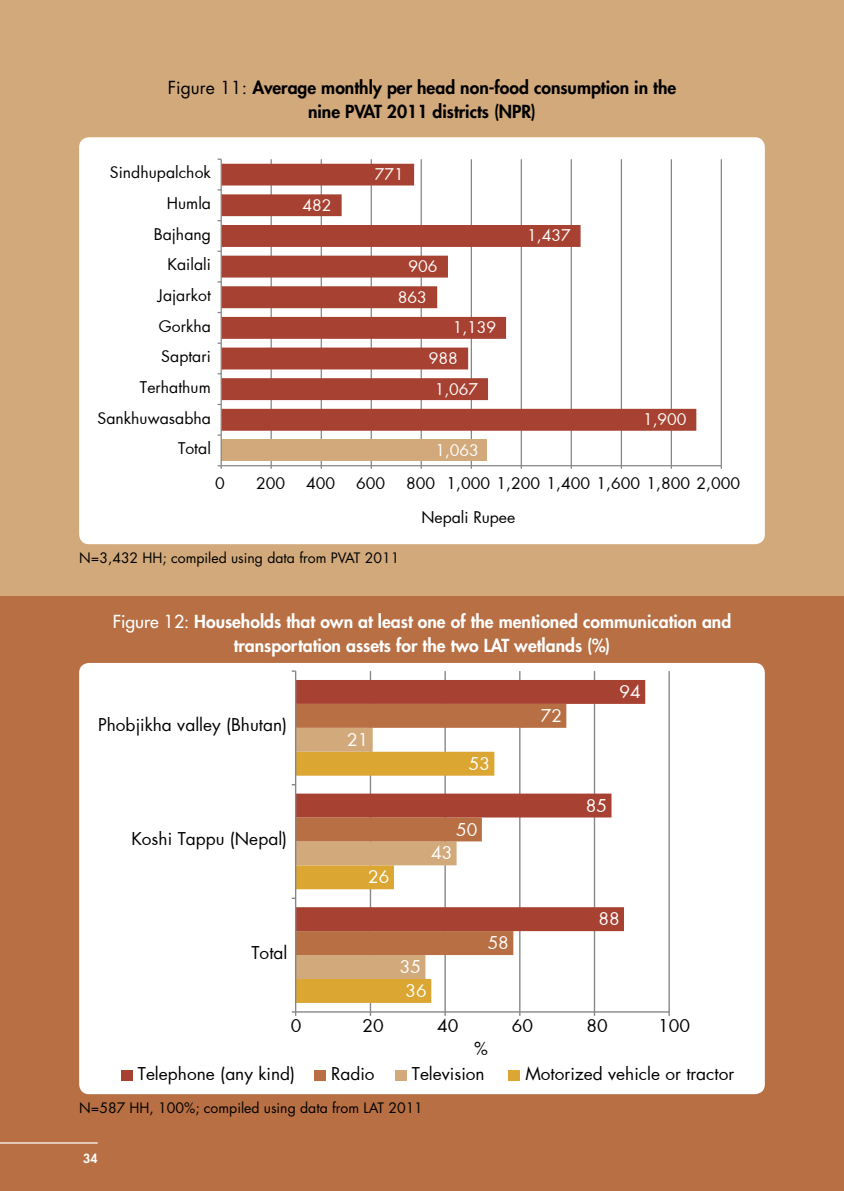
<style>
.page{position:relative;width:844px;height:1191px;background:#fff}
.page>*{position:absolute;margin:0;border:0;box-sizing:border-box;transform-origin:0 0}
.t1{font:800 17.5px/24.5px "Futura Std";color:#fff;text-align:center}
.t2{font:800 17.5px/24.5px "Futura Std";color:#000;text-align:center}
.t3{font:17.32px "Futura";color:#010101}
.t4{font:17.32px "Futura";color:#fff}
.t5{font:15.75px "Futura";color:#010101}
.t6{font:15.75px "Futura";letter-spacing:-.005em;color:#fff}
.t7{font:14px "Futura Std";color:#000}
.t8{font:800 12.25px "Futura Std";color:#fff}
.s1{font-weight:400}
.s2{font-weight:500}
</style>
<div class="page">
<div style="left:0;top:595px;width:843px;height:596px;background:#b76f43"></div>
<hr style="left:0;top:1142px;width:98px;height:1px;background:#fff">
<div style="left:0;top:0;width:843px;height:595px;background:#d1a97b"></div>
<div style="left:79px;top:137px;width:685px;height:407px;background:#fff;border-radius:10px"></div>
<hr style="left:720px;top:159px;width:1px;height:307px;background:#868686">
<hr style="left:670px;top:159px;width:1px;height:307px;background:#868686">
<hr style="left:620px;top:159px;width:2px;height:307px;background:#868686">
<hr style="left:570px;top:159px;width:1px;height:307px;background:#868686">
<hr style="left:520px;top:159px;width:2px;height:307px;background:#868686">
<hr style="left:470px;top:159px;width:2px;height:307px;background:#868686">
<hr style="left:420px;top:159px;width:2px;height:307px;background:#868686">
<hr style="left:370px;top:159px;width:2px;height:307px;background:#868686">
<hr style="left:320px;top:159px;width:2px;height:307px;background:#868686">
<hr style="left:270px;top:159px;width:2px;height:307px;background:#868686">
<div style="left:221px;top:439px;width:266px;height:22px;background:#d1a97b"></div>
<svg style="left:222px;top:164px;width:474px;height:267px"></svg>
<hr style="left:221px;top:465px;width:500px;height:1px;background:#868686">
<hr style="left:220px;top:159px;width:2px;height:307px;background:#868686">
<svg style="left:217px;top:465px;width:5px;height:4px"></svg>
<div style="left:79px;top:663px;width:685px;height:431px;background:#fff;border-radius:10px"></div>
<hr style="left:668px;top:671px;width:1px;height:341px;background:#868686">
<hr style="left:593px;top:671px;width:2px;height:341px;background:#868686">
<hr style="left:519px;top:671px;width:1px;height:341px;background:#868686">
<hr style="left:444px;top:671px;width:1px;height:341px;background:#868686">
<hr style="left:369px;top:671px;width:2px;height:341px;background:#868686">
<svg style="left:296px;top:955px;width:198px;height:48px;fill:#dba631"></svg>
<svg style="left:296px;top:955px;width:160px;height:24px;fill:#d1a97b"></svg>
<svg style="left:296px;top:931px;width:270px;height:24px;fill:#b76f43"></svg>
<svg style="left:296px;top:680px;width:349px;height:251px"></svg>
<hr style="left:295px;top:1011px;width:374px;height:1px;background:#868686">
<hr style="left:295px;top:671px;width:1px;height:341px;background:#868686">
<div style="left:121px;top:1070px;width:11px;height:11px;background:#a74232"></div>
<div style="left:314px;top:1070px;width:11px;height:11px;background:#b76f43"></div>
<div style="left:395px;top:1070px;width:11px;height:11px;background:#d1a97b"></div>
<div style="left:508px;top:1070px;width:11px;height:11px;background:#dba631"></div>
<p class="t2" style="left:168px;top:75px;width:510px"><span class="s1">Figure 11:</span> Average monthly per head non-food consumption in the nine PVAT 2011 districts (NPR)</p>
<p class="t5" style="left:110px;top:162px;width:103px">Sindhupalchok</p>
<p class="t6" style="left:375px;top:163px;width:31px">771</p>
<p class="t5" style="left:167px;top:192px;width:46px">Humla</p>
<p class="t6" style="left:302px;top:194px;width:31px">482</p>
<p class="t5" style="left:154px;top:223px;width:59px">Bajhang</p>
<p class="t6" style="left:527px;top:225px;width:45px">1,437</p>
<p class="t5" style="left:167px;top:254px;width:45px">Kailali</p>
<p class="t6" style="left:408px;top:255px;width:31px">906</p>
<p class="t5" style="left:158px;top:284px;width:54px">Jajarkot</p>
<p class="t6" style="left:398px;top:286px;width:31px">863</p>
<p class="t5" style="left:159px;top:315px;width:54px">Gorkha</p>
<p class="t6" style="left:452px;top:316px;width:45px">1,139</p>
<p class="t5" style="left:161px;top:346px;width:51px">Saptari</p>
<p class="t6" style="left:429px;top:347px;width:31px">988</p>
<p class="t5" style="left:140px;top:376px;width:72px">Terhathum</p>
<p class="t6" style="left:434px;top:378px;width:45px">1,067</p>
<p class="t5" style="left:97px;top:407px;width:115px">Sankhuwasabha</p>
<p class="t6" style="left:643px;top:408px;width:45px">1,900</p>
<p class="t5" style="left:178px;top:437px;width:34px">Total</p>
<p class="t6" style="left:435px;top:439px;width:45px">1,063</p>
<p class="t5" style="left:215px;top:472px;width:11px">0</p>
<p class="t5" style="left:256px;top:472px;width:31px">200</p>
<p class="t5" style="left:306px;top:472px;width:31px">400</p>
<p class="t5" style="left:356px;top:472px;width:31px">600</p>
<p class="t5" style="left:406px;top:472px;width:335px">800 1,000 1,200 1,400 1,600 1,800 2,000</p>
<p class="t7" style="left:79px;top:548px;width:321px">N=3,432 HH; compiled using data from PVAT 2011</p>
<p class="t5" style="left:421px;top:506px;width:95px">Nepali Rupee</p>
<p class="t1" style="left:113px;top:609px;width:620px"><span class="s2">Figure 12:</span> Households that own at least one of the mentioned communication and transportation assets for the two LAT wetlands (%)</p>
<p class="t3" style="left:98px;top:713px;width:191px">Phobjikha valley (Bhutan)</p>
<p class="t3" style="left:131px;top:826px;width:157px">Koshi Tappu (Nepal)</p>
<p class="t3" style="left:251px;top:940px;width:37px">Total</p>
<p class="t4" style="left:347px;top:727px;width:23px">21</p>
<p class="t4" style="left:368px;top:865px;width:23px">26</p>
<p class="t4" style="left:468px;top:751px;width:23px">53</p>
<p class="t4" style="left:456px;top:817px;width:23px">50</p>
<p class="t4" style="left:431px;top:841px;width:23px">43</p>
<p class="t4" style="left:400px;top:954px;width:23px">35</p>
<p class="t4" style="left:405px;top:978px;width:23px">36</p>
<p class="t4" style="left:487px;top:931px;width:23px">58</p>
<p class="t4" style="left:540px;top:703px;width:23px">72</p>
<p class="t4" style="left:619px;top:679px;width:23px">94</p>
<p class="t4" style="left:585px;top:793px;width:23px">85</p>
<p class="t4" style="left:598px;top:907px;width:23px">88</p>
<p class="t3" style="left:291px;top:1013px;width:12px">0</p>
<p class="t3" style="left:362px;top:1013px;width:23px">20</p>
<p class="t3" style="left:437px;top:1013px;width:23px">40</p>
<p class="t3" style="left:511px;top:1013px;width:23px">60</p>
<p class="t3" style="left:586px;top:1013px;width:23px">80</p>
<p class="t3" style="left:657px;top:1013px;width:34px">100</p>
<p class="t3" style="left:474px;top:1036px;width:15px">%</p>
<p class="t3" style="left:138px;top:1061px;width:159px">Telephone (any kind)</p>
<p class="t3" style="left:331px;top:1061px;width:45px">Radio</p>
<p class="t3" style="left:411px;top:1061px;width:74px">Television</p>
<p class="t3" style="left:525px;top:1061px;width:210px">Motorized vehicle or tractor</p>
<p class="t7" style="left:79px;top:1098px;width:345px">N=587 HH, 100%; compiled using data from LAT 2011</p>
<p class="t8" style="left:83px;top:1151px;width:16px">34</p>
</div>
